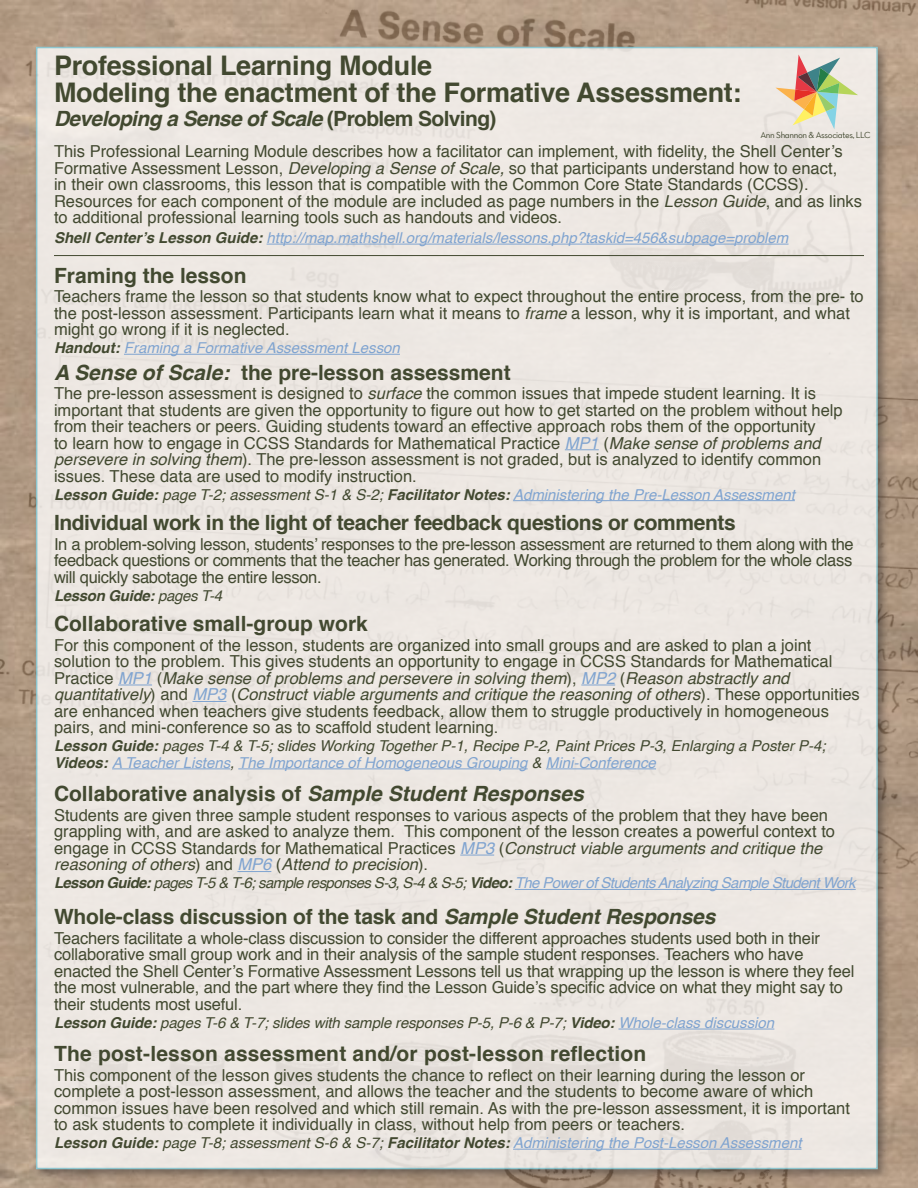
<style>
.page{position:relative;width:918px;height:1188px;background:#fff}
.page>*{position:absolute;margin:0;border:0;box-sizing:border-box;transform-origin:0 0}
.t1{font:700 27px "Helvetica";letter-spacing:-.01em;color:#424930}
.t2{font:700 21px "Helvetica";color:#424930}
.t3{font:700 21px "Helvetica";letter-spacing:-.02em;color:#424930}
.t4{font:italic 700 21px "Helvetica";letter-spacing:-.03em;color:#424930}
.t5{font:16.5px/16.5px "Helvetica";color:#424930}
.t6{font:italic 15px "Helvetica";color:#80a4d0}
.t7{font:italic 15px "Helvetica";color:#424930}
.t8{font:italic 15px "Helvetica";letter-spacing:-.04em;color:#80a4d0}
.t9{font:italic 700 15px "Helvetica";letter-spacing:-.02em;color:#424930}
.t10{font:9px "Neutra Text Book Alt";letter-spacing:-.04em;color:#424930}
.s1{font-style:normal}
.s2{font-style:italic}
.s3{font-weight:700;color:#424930}
.s4{font-style:italic;color:#80a4d0}
.s5{color:#424930}
.s6{font-weight:400}
.s7{font-weight:700}
.s8{color:#80a4d0}
</style>
<div class="page">
<img style="left:0;top:0;width:918px;height:1188px">
<div style="left:32px;top:43px;width:858px;height:1139px;background:#231f20;opacity:.59"></div>
<div style="left:36px;top:47px;width:842px;height:1122px;background:#ede7e3;border:2px solid #84d3e5"></div>
<hr style="left:267px;top:244px;width:522px;height:1px;background:#80a4d0">
<hr style="left:124px;top:354px;width:276px;height:1px;background:#80a4d0">
<hr style="left:565px;top:449px;width:34px;height:1px;background:#80a4d0">
<hr style="left:513px;top:500px;width:282px;height:1px;background:#80a4d0">
<hr style="left:118px;top:685px;width:34px;height:1px;background:#80a4d0">
<hr style="left:581px;top:685px;width:34px;height:1px;background:#80a4d0">
<hr style="left:193px;top:701px;width:33px;height:1px;background:#80a4d0">
<hr style="left:112px;top:769px;width:118px;height:1px;background:#80a4d0">
<hr style="left:238px;top:769px;width:290px;height:1px;background:#80a4d0">
<hr style="left:546px;top:769px;width:110px;height:1px;background:#80a4d0">
<hr style="left:460px;top:855px;width:34px;height:1px;background:#80a4d0">
<hr style="left:237px;top:871px;width:34px;height:1px;background:#80a4d0">
<hr style="left:515px;top:889px;width:341px;height:1px;background:#80a4d0">
<hr style="left:513px;top:1149px;width:289px;height:1px;background:#80a4d0">
<hr style="left:618px;top:1029px;width:156px;height:1px;background:#80a4d0">
<svg style="left:775px;top:55px;width:83px;height:74px"></svg>
<hr style="left:54px;top:255px;width:810px;height:1px;background:#424930">
<p class="t1" style="left:54px;top:44px;width:380px">Professional Learning Module</p>
<p class="t1" style="left:54px;top:71px;width:689px">Modeling the enactment of the Formative Assessment:</p>
<p class="t4" style="left:54px;top:101px;width:444px">Developing a Sense of Scale <span class="s1">(Problem Solving)</span></p>
<p class="t5" style="left:54px;top:144px;width:810px">This Professional Learning Module describes how a facilitator can implement, with fidelity, the Shell Center’s Formative Assessment Lesson, <span class="s2">Developing a Sense of Scale,</span> so that participants understand how to enact,<br>in their own classrooms, this lesson that is compatible with the Common Core State Standards (CCSS).<br>Resources for each component of the module are included as page numbers in the <span class="s2">Lesson Guide</span>, and as links to additional professional learning tools such as handouts and videos.</p>
<p class="t6" style="left:54px;top:226px;width:736px"><span class="s3">Shell Center’s Lesson Guide:</span> http://map.mathshell.org/materials/lessons.php?taskid=456&amp;subpage=problem</p>
<p class="t2" style="left:54px;top:258px;width:194px">Framing the lesson</p>
<p class="t5" style="left:54px;top:289px;width:811px">Teachers frame the lesson so that students know what to expect throughout the entire process, from the pre- to the post-lesson assessment. Participants learn what it means to <span class="s2">frame</span> a lesson, why it is important, and what might go wrong if it is neglected.</p>
<p class="t6" style="left:54px;top:336px;width:347px"><span class="s3">Handout:</span> Framing a Formative Assessment Lesson</p>
<p class="t2" style="left:54px;top:355px;width:458px"><span class="s2">A Sense of Scale:</span> the pre-lesson assessment</p>
<p class="t5" style="left:54px;top:385px;width:790px">The pre-lesson assessment is designed to <span class="s2">surface</span> the common issues that impede student learning. It is important that students are given the opportunity to figure out how to get started on the problem without help from their teachers or peers. Guiding students toward an effective approach robs them of the opportunity<br>to learn how to engage in CCSS Standards for Mathematical Practice <span class="s4">MP1</span> (<span class="s2">Make sense of problems and persevere in solving them</span>). The pre-lesson assessment is not graded, but is analyzed to identify common issues. These data are used to modify instruction.</p>
<p class="t6" style="left:54px;top:482px;width:742px"><span class="s3">Lesson Guide:</span> <span class="s5">page T-2; assessment S-1 &amp; S-2;</span> <span class="s3">Facilitator Notes:</span> Administering the Pre-Lesson Assessment</p>
<p class="t3" style="left:54px;top:506px;width:683px">Individual work in the light of teacher feedback questions or comments</p>
<p class="t5" style="left:54px;top:536px;width:801px;text-align:justify">In a problem-solving lesson, students’ responses to the pre-lesson assessment are returned to them along with the feedback questions or comments that the teacher has generated. Working through the problem for the whole class will quickly sabotage the entire lesson.</p>
<p class="t9" style="left:54px;top:583px;width:170px">Lesson Guide: <span class="s6">pages T-4</span></p>
<p class="t2" style="left:54px;top:607px;width:315px">Collaborative small-group work</p>
<p class="t5" style="left:54px;top:637px;width:807px">For this component of the lesson, students are organized into small groups and are asked to plan a joint solution to the problem. This gives students an opportunity to engage in CCSS Standards for Mathematical Practice <span class="s4">MP1</span> (<span class="s2">Make sense of problems and persevere in solving them</span>), <span class="s4">MP2</span> (<span class="s2">Reason abstractly and quantitatively</span>) and <span class="s4">MP3</span> (<span class="s2">Construct viable arguments and critique the reasoning of others</span>). These opportunities are enhanced when teachers give students feedback, allow them to struggle productively in homogeneous pairs, and mini-conference so as to scaffold student learning.</p>
<p class="t7" style="left:54px;top:734px;width:773px"><span class="s7">Lesson Guide:</span> pages T-4 &amp; T-5; slides Working Together P-1, Recipe P-2, Paint Prices P-3, Enlarging a Poster P-4;</p>
<p class="t6" style="left:54px;top:751px;width:604px"><span class="s3">Videos:</span> A Teacher Listens<span class="s5">,</span> The Importance of Homogeneous Grouping <span class="s5">&amp;</span> Mini-Conference</p>
<p class="t2" style="left:54px;top:777px;width:531px">Collaborative analysis of <span class="s2">Sample Student Responses</span></p>
<p class="t5" style="left:54px;top:807px;width:783px">Students are given three sample student responses to various aspects of the problem that they have been grappling with, and are asked to analyze them. This component of the lesson creates a powerful context to engage in CCSS Standards for Mathematical Practices <span class="s4">MP3</span> (<span class="s2">Construct viable arguments and critique the reasoning of others</span>) and <span class="s4">MP6</span> (<span class="s2">Attend to precision</span>).</p>
<p class="t8" style="left:54px;top:871px;width:803px"><span class="s3">Lesson Guide:</span> <span class="s5">pages T-5 &amp; T-6; sample responses S-3, S-4 &amp; S-5;</span> <span class="s3">Video:</span> The Power of Students Analyzing Sample Student Work</p>
<p class="t10" style="left:760px;top:130px;width:112px">Ann Shannon &amp; Associates, LLC</p>
<p class="t2" style="left:54px;top:900px;width:663px">Whole-class discussion of the task and <span class="s2">Sample Student Responses</span></p>
<p class="t5" style="left:54px;top:930px;width:802px">Teachers facilitate a whole-class discussion to consider the different approaches students used both in their collaborative small group work and in their analysis of the sample student responses. Teachers who have enacted the Shell Center’s Formative Assessment Lessons tell us that wrapping up the lesson is where they feel the most vulnerable, and the part where they find the Lesson Guide’s specific advice on what they might say to their students most useful.</p>
<p class="t7" style="left:54px;top:1011px;width:722px"><span class="s7">Lesson Guide:</span> pages T-6 &amp; T-7; slides with sample responses P-5, P-6 &amp; P-7; <span class="s7">Video:</span> <span class="s8">Whole-class discussion</span></p>
<p class="t2" style="left:54px;top:1037px;width:594px">The post-lesson assessment and/or post-lesson reflection</p>
<p class="t5" style="left:54px;top:1067px;width:798px">This component of the lesson gives students the chance to reflect on their learning during the lesson or complete a post-lesson assessment, and allows the teacher and the students to become aware of which common issues have been resolved and which still remain. As with the pre-lesson assessment, it is important to ask students to complete it individually in class, without help from peers or teachers.</p>
<p class="t6" style="left:54px;top:1131px;width:749px"><span class="s3">Lesson Guide:</span> <span class="s5">page T-8; assessment S-6 &amp; S-7;</span> <span class="s3">Facilitator Notes:</span> Administering the Post-Lesson Assessment</p>
</div>
